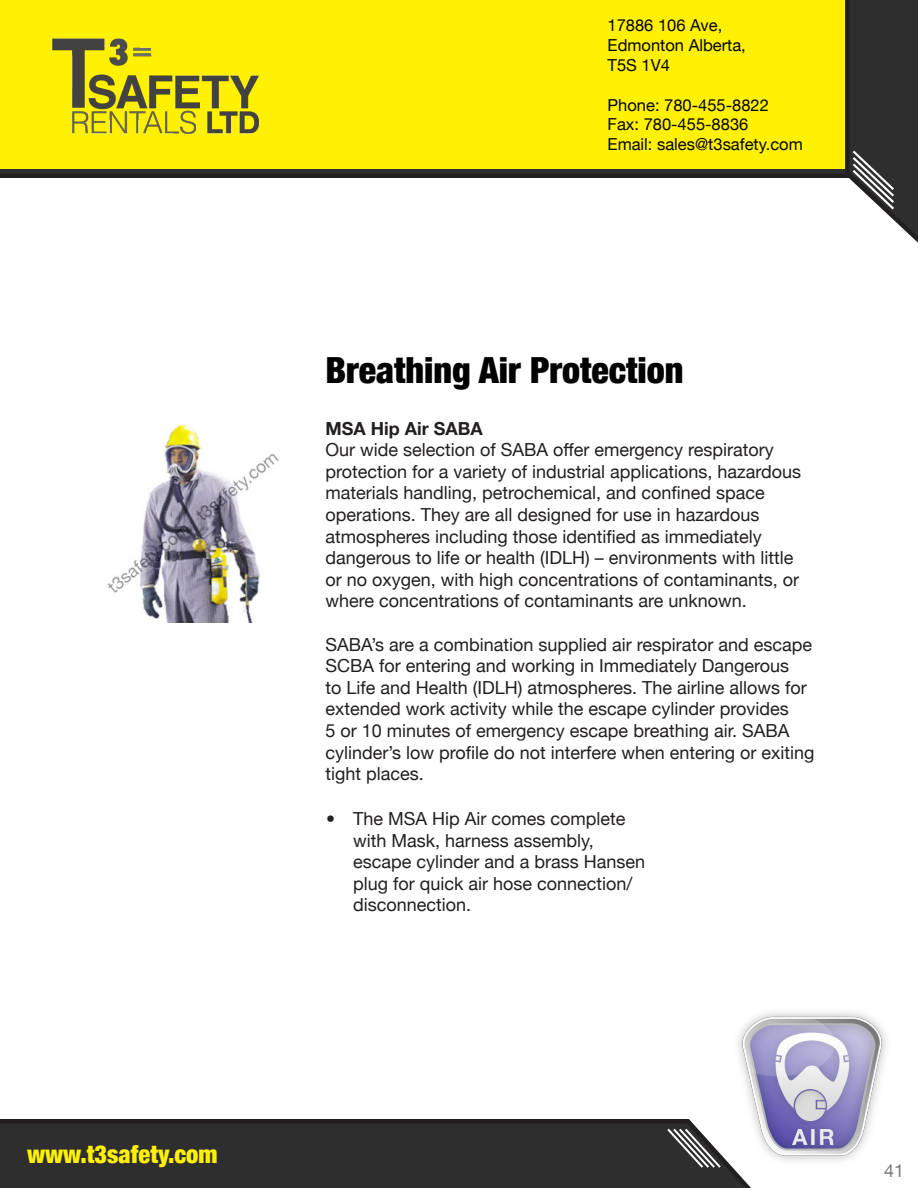
<style>
.page{position:relative;width:918px;height:1188px;background:#fff}
.page>*{position:absolute;margin:0;border:0;box-sizing:border-box;transform-origin:0 0}
.t1{font:900 condensed 36px "Helvetica Neue";color:#000}
.t2{font:900 condensed 24.45px "Helvetica Neue";color:#fff101}
.t3{font:18px/21.6px "Helvetica Neue";color:#231f20}
.t4{font:700 18px "Helvetica Neue";color:#231f20}
.t5{font:18px "Helvetica Neue";color:#76787b}
.t6{font:16.5px "Helvetica Neue";color:#040503}
</style>
<div class="page">
<svg style="left:0;top:0;width:918px;height:243px"></svg>
<div style="left:0;top:1119px;width:751px;height:69px;background:#2e2e2e"></div>
<svg style="left:667px;top:1129px;width:54px;height:39px"></svg>
<img style="left:40px;top:23px;width:231px;height:123px">
<img style="left:107px;top:424px;width:172px;height:198px">
<img style="left:721px;top:1012px;width:166px;height:168px">
<p class="t2" style="left:27px;top:1134px;width:192px">www.t3safety.com</p>
<p class="t6" style="left:608px;top:11px;width:116px">17886 106 Ave,</p>
<p class="t6" style="left:608px;top:31px;width:140px">Edmonton Alberta,</p>
<p class="t6" style="left:608px;top:51px;width:64px">T5S 1V4</p>
<p class="t6" style="left:608px;top:91px;width:163px">Phone: 780-455-8822</p>
<p class="t6" style="left:608px;top:110px;width:142px">Fax: 780-455-8836</p>
<p class="t6" style="left:608px;top:130px;width:197px">Email: sales@t3safety.com</p>
<p class="t1" style="left:325px;top:340px;width:360px">Breathing Air Protection</p>
<p class="t4" style="left:325px;top:412px;width:159px">MSA Hip Air SABA</p>
<p class="t3" style="left:325px;top:438px;width:477px">Our wide selection of SABA offer emergency respiratory protection for a variety of industrial applications, hazardous materials handling, petrochemical, and confined space operations. They are all designed for use in hazardous atmospheres including those identified as immediately dangerous to life or health (IDLH) – environments with little or no oxygen, with high concentrations of contaminants, or where concentrations of contaminants are unknown.</p>
<p class="t3" style="left:325px;top:632px;width:491px">SABA’s are a combination supplied air respirator and escape SCBA for entering and working in Immediately Dangerous<br>to Life and Health (IDLH) atmospheres. The airline allows for extended work activity while the escape cylinder provides<br>5 or 10 minutes of emergency escape breathing air. SABA cylinder’s low profile do not interfere when entering or exiting tight places.</p>
<p class="t3" style="left:353px;top:806px;width:294px;text-indent:-27px">• The MSA Hip Air comes complete with Mask, harness assembly, escape cylinder and a brass Hansen plug for quick air hose connection/ disconnection.</p>
<p class="t5" style="left:884px;top:1155px;width:22px">41</p>
</div>
